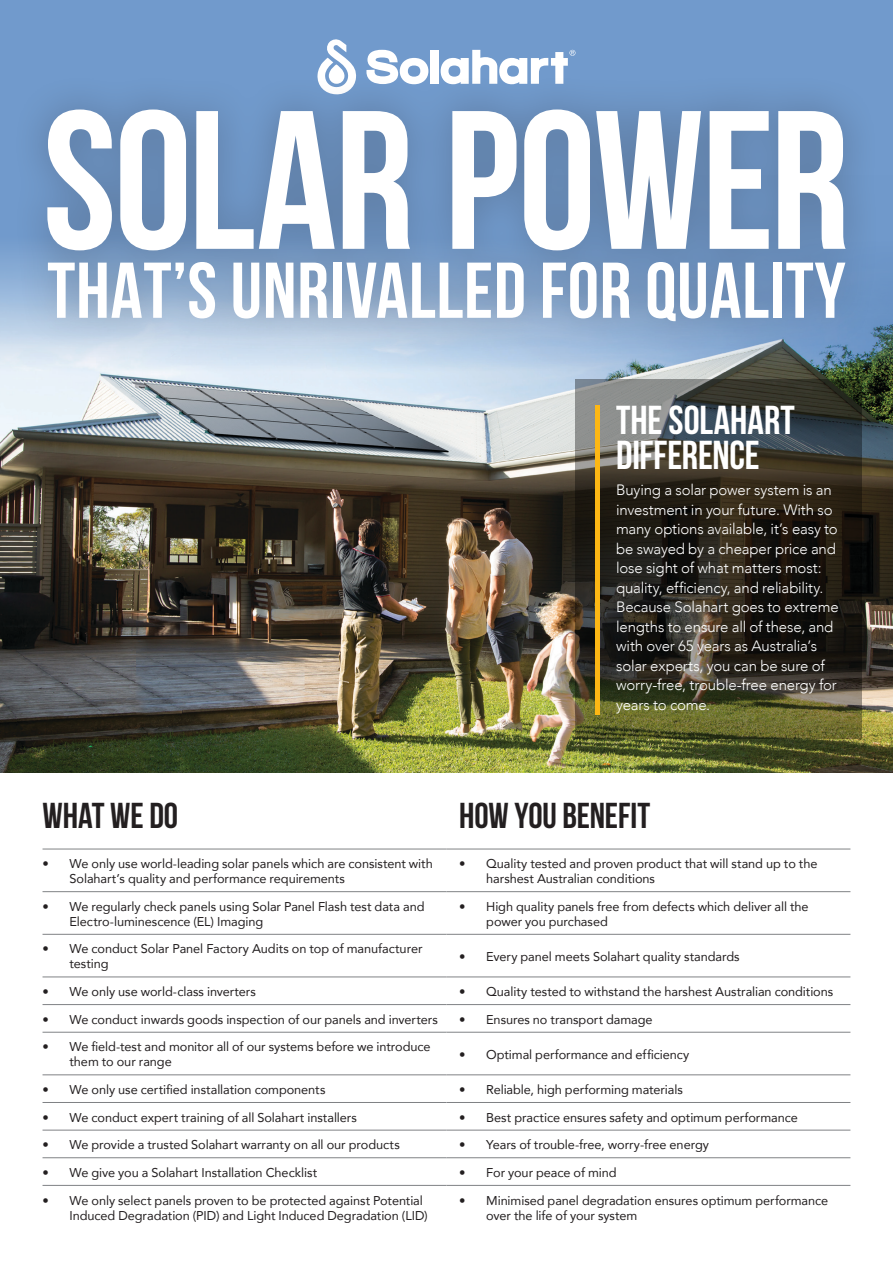
<style>
.page{position:relative;width:893px;height:1263px;background:#fff}
.page>*{position:absolute;margin:0;border:0;box-sizing:border-box;transform-origin:0 0}
.t1{font:700 78.9px "Bebas Neue";letter-spacing:.01em;color:#fff}
.t2{font:700 40.35px/34.5px "Bebas Neue";color:#fff}
.t3{font:700 36px "Bebas Neue";letter-spacing:-.005em;color:#231f20}
.t4{font:300 15px/19.5px "Avenir";letter-spacing:-.01em;color:#fff}
.t5{font:12.75px/15px "Avenir";letter-spacing:-.005em;color:#231f20}
</style>
<div class="page">
<div style="left:0;top:0;width:893px;height:773px;background:#719acc"></div>
<img style="left:0;top:252px;width:893px;height:521px">
<svg style="left:317px;top:39px;width:39px;height:34px"></svg>
<svg style="left:366px;top:50px;width:62px;height:23px"></svg>
<div style="left:431px;top:50px;width:8px;height:34px;background:#fff"></div>
<svg style="left:441px;top:50px;width:134px;height:23px"></svg>
<div style="left:11px;top:73px;width:871px;height:283px;background:#231f20;opacity:.29"></div>
<svg style="left:47px;top:109px;width:799px;height:141px;background:#b8c9dd"></svg>
<hr style="left:43px;top:849px;width:403px;height:1px;background:#808285">
<hr style="left:446px;top:849px;width:404px;height:1px;background:#808285">
<hr style="left:43px;top:891px;width:403px;height:1px;background:#808285">
<hr style="left:446px;top:891px;width:404px;height:1px;background:#808285">
<hr style="left:43px;top:934px;width:403px;height:1px;background:#808285">
<hr style="left:446px;top:934px;width:404px;height:1px;background:#808285">
<hr style="left:43px;top:977px;width:403px;height:1px;background:#808285">
<hr style="left:446px;top:977px;width:404px;height:1px;background:#808285">
<hr style="left:43px;top:1004px;width:403px;height:1px;background:#808285">
<hr style="left:446px;top:1004px;width:404px;height:1px;background:#808285">
<hr style="left:43px;top:1032px;width:403px;height:1px;background:#808285">
<hr style="left:446px;top:1032px;width:404px;height:1px;background:#808285">
<hr style="left:43px;top:1074px;width:403px;height:1px;background:#808285">
<hr style="left:446px;top:1074px;width:404px;height:1px;background:#808285">
<hr style="left:43px;top:1102px;width:403px;height:1px;background:#808285">
<hr style="left:446px;top:1102px;width:404px;height:1px;background:#808285">
<hr style="left:43px;top:1130px;width:403px;height:1px;background:#808285">
<hr style="left:446px;top:1130px;width:404px;height:1px;background:#808285">
<hr style="left:43px;top:1157px;width:403px;height:1px;background:#808285">
<hr style="left:446px;top:1157px;width:404px;height:1px;background:#808285">
<hr style="left:43px;top:1185px;width:403px;height:1px;background:#808285">
<hr style="left:446px;top:1185px;width:404px;height:1px;background:#808285">
<svg style="left:575px;top:379px;width:286px;height:360px;background:#38362a"></svg>
<div style="left:595px;top:405px;width:5px;height:309px;background:#fdb714"></div>
<p class="t1" style="left:47px;top:247px;width:800px">THAT’S UNRIVALLED FOR QUALITY</p>
<p class="t2" style="left:616px;top:403px;width:180px">THE SOLAHART<br>DIFFERENCE</p>
<p class="t4" style="left:616px;top:480px;width:224px">Buying a solar power system is an investment in your future. With so many options available, it’s easy to be swayed by a cheaper price and lose sight of what matters most: quality, efficiency, and reliability.<br>Because Solahart goes to extreme lengths to ensure all of these, and with over 65 years as Australia’s solar experts, you can be sure of worry-free, trouble-free energy for years to come.</p>
<p class="t3" style="left:43px;top:795px;width:137px">WHAT WE DO</p>
<p class="t3" style="left:459px;top:795px;width:192px">HOW you BENEFIT</p>
<p class="t5" style="left:70px;top:856px;width:365px;text-indent:-27px">• We only use world-leading solar panels which are consistent with<br>Solahart’s quality and performance requirements</p>
<p class="t5" style="left:486px;top:856px;width:333px;text-indent:-27px">• Quality tested and proven product that will stand up to the harshest Australian conditions</p>
<p class="t5" style="left:70px;top:898px;width:356px;text-indent:-27px">• We regularly check panels using Solar Panel Flash test data and<br>Electro-luminescence (EL) Imaging</p>
<p class="t5" style="left:486px;top:898px;width:324px;text-indent:-27px">• High quality panels free from defects which deliver all the power you purchased</p>
<p class="t5" style="left:70px;top:941px;width:354px;text-indent:-27px">• We conduct Solar Panel Factory Audits on top of manufacturer testing</p>
<p class="t5" style="left:459px;top:949px;width:282px">• Every panel meets Solahart quality standards</p>
<p class="t5" style="left:43px;top:984px;width:215px">• We only use world-class inverters</p>
<p class="t5" style="left:459px;top:984px;width:375px">• Quality tested to withstand the harshest Australian conditions</p>
<p class="t5" style="left:43px;top:1011px;width:397px">• We conduct inwards goods inspection of our panels and inverters</p>
<p class="t5" style="left:459px;top:1011px;width:195px">• Ensures no transport damage</p>
<p class="t5" style="left:70px;top:1039px;width:363px;text-indent:-27px">• We field-test and monitor all of our systems before we introduce them to our range</p>
<p class="t5" style="left:459px;top:1046px;width:232px">• Optimal performance and efficiency</p>
<p class="t5" style="left:43px;top:1082px;width:284px">• We only use certified installation components</p>
<p class="t5" style="left:459px;top:1082px;width:225px">• Reliable, high performing materials</p>
<p class="t5" style="left:43px;top:1109px;width:316px">• We conduct expert training of all Solahart installers</p>
<p class="t5" style="left:459px;top:1109px;width:340px">• Best practice ensures safety and optimum performance</p>
<p class="t5" style="left:43px;top:1137px;width:359px">• We provide a trusted Solahart warranty on all our products</p>
<p class="t5" style="left:459px;top:1137px;width:251px">• Years of trouble-free, worry-free energy</p>
<p class="t5" style="left:43px;top:1164px;width:276px">• We give you a Solahart Installation Checklist</p>
<p class="t5" style="left:459px;top:1164px;width:159px">• For your peace of mind</p>
<p class="t5" style="left:70px;top:1192px;width:360px;text-indent:-27px">• We only select panels proven to be protected against Potential<br>Induced Degradation (PID) and Light Induced Degradation (LID)</p>
<p class="t5" style="left:486px;top:1192px;width:344px;text-indent:-27px">• Minimised panel degradation ensures optimum performance over the life of your system</p>
</div>
